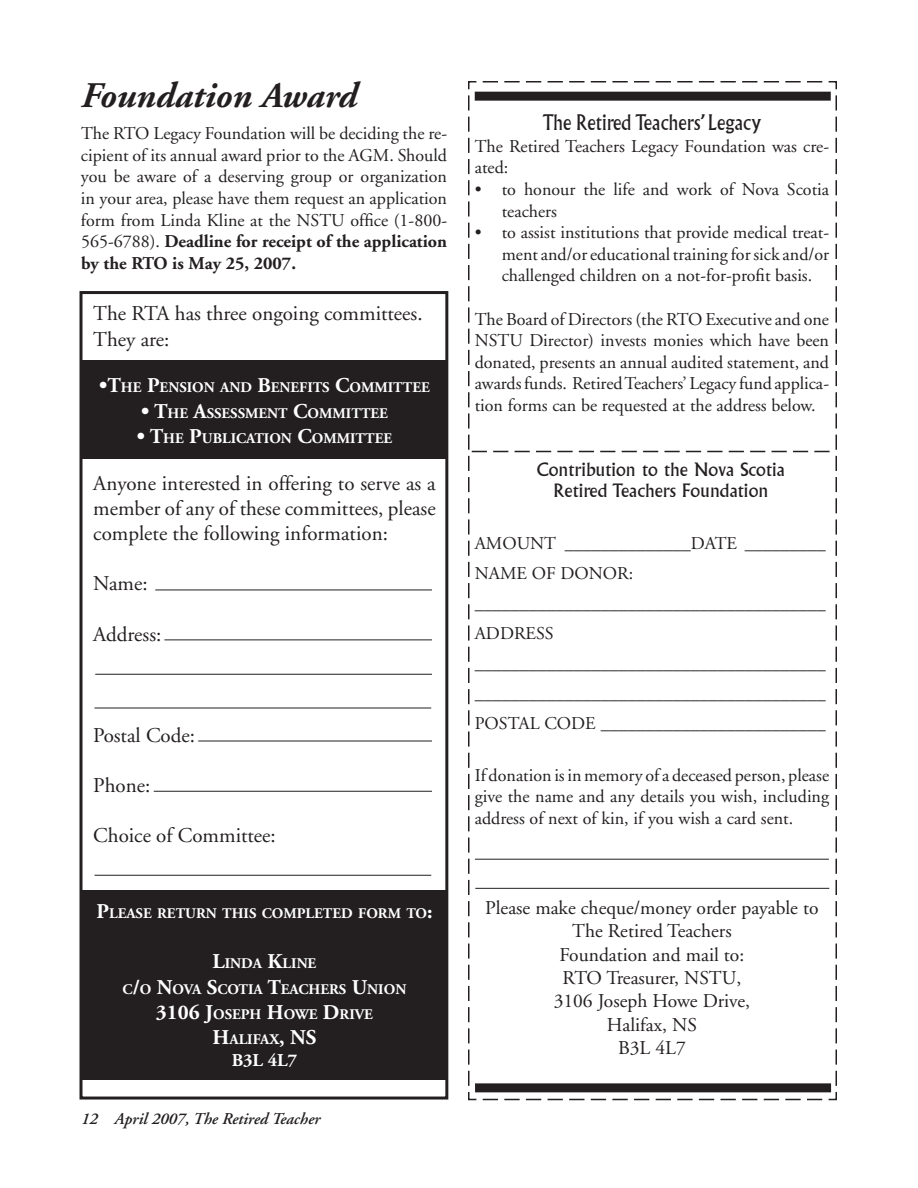
<style>
.page{position:relative;width:918px;height:1188px;background:#fff}
.page>*{position:absolute;margin:0;border:0;box-sizing:border-box;transform-origin:0 0}
.t1{font:italic 700 36px "Adobe Garamond";color:#231f20}
.t2{font:21px/25.2px "Adobe Garamond";color:#231f20}
.t3{font:21px "Albertus";color:#231f20;scale:.88 1}
.t4{font:19.5px/23.4px "Adobe Garamond";color:#231f20;text-align:center}
.t5{font:18px/21.6px "Adobe Garamond";color:#231f20;text-align:justify}
.t6{font:18px/21.6px "Albertus";color:#231f20;text-align:center}
.t7{font:700 18px "Adobe Garamond";color:#fff}
.t8{font:italic 600 16.5px "Adobe Garamond";color:#231f20}
.t9{font:700 14.7px/25.2px "Adobe Garamond";color:#fff;text-align:center}
.s1{font-weight:700}
.s2{font-size:21px}
</style>
<div class="page">
<div style="left:81px;top:890px;width:366px;height:190px;background:#231f20"></div>
<svg style="left:468px;top:81px;width:369px;height:1020px"></svg>
<hr style="left:475px;top:859px;width:354px;height:1px;background:#231f20">
<hr style="left:475px;top:888px;width:354px;height:1px;background:#231f20">
<div style="left:80px;top:291px;width:368px;height:809px;border:3px solid #231f20"></div>
<div style="left:81px;top:361px;width:366px;height:98px;background:#231f20"></div>
<hr style="left:155px;top:590px;width:277px;height:1px;background:#231f20">
<hr style="left:164px;top:640px;width:268px;height:1px;background:#231f20">
<hr style="left:95px;top:674px;width:337px;height:1px;background:#231f20">
<hr style="left:94px;top:708px;width:337px;height:1px;background:#231f20">
<hr style="left:198px;top:741px;width:234px;height:1px;background:#231f20">
<hr style="left:154px;top:791px;width:278px;height:1px;background:#231f20">
<hr style="left:94px;top:875px;width:337px;height:1px;background:#231f20">
<h1 class="t1" style="left:81px;top:76px;width:278px">Foundation Award</h1>
<p class="t5" style="left:81px;top:123px;width:368px">The RTO Legacy Foundation will be deciding the re&shy;cipient of its annual award prior to the AGM. Should you be aware of a deserving group or organization in your area, please have them request an application form from Linda Kline at the NSTU office (1-800- 565-6788). <span class="s1">Deadline for receipt of the application by the RTO is May 25, 2007.</span></p>
<p class="t2" style="left:93px;top:302px;width:331px">The RTA has three ongoing committees.<br>They are:</p>
<p class="t9" style="left:99px;top:375px;width:332px"><span class="s2">•T</span>HE <span class="s2">P</span>ENSION AND <span class="s2">B</span>ENEFITS <span class="s2">C</span>OMMITTEE</p>
<p class="t9" style="left:141px;top:401px;width:248px"><span class="s2">• T</span>HE <span class="s2">A</span>SSESSMENT <span class="s2">C</span>OMMITTEE</p>
<p class="t9" style="left:137px;top:426px;width:257px"><span class="s2">• T</span>HE <span class="s2">P</span>UBLICATION <span class="s2">C</span>OMMITTEE</p>
<p class="t2" style="left:93px;top:471px;width:344px;text-align:justify">Anyone interested in offering to serve as a member of any of these committees, please complete the following information:</p>
<p class="t2" style="left:93px;top:572px;width:56px">Name:</p>
<p class="t2" style="left:93px;top:622px;width:70px">Address:</p>
<p class="t2" style="left:93px;top:723px;width:103px">Postal Code:</p>
<p class="t2" style="left:93px;top:773px;width:59px">Phone:</p>
<p class="t2" style="left:93px;top:824px;width:184px">Choice of Committee:</p>
<p class="t9" style="left:96px;top:901px;width:338px"><span class="s2">P</span>LEASE RETURN THIS COMPLETED FORM TO<span class="s2">:</span></p>
<p class="t9" style="left:123px;top:951px;width:285px"><span class="s2">L</span>INDA <span class="s2">K</span>LINE<br>C<span class="s2">/</span>O <span class="s2">N</span>OVA <span class="s2">S</span>COTIA <span class="s2">T</span>EACHERS <span class="s2">U</span>NION<br><span class="s2">3106 J</span>OSEPH <span class="s2">H</span>OWE <span class="s2">D</span>RIVE<br><span class="s2">H</span>ALIFAX<span class="s2">, NS</span></p>
<p class="t7" style="left:232px;top:1050px;width:67px">B3L 4L7</p>
<p class="t8" style="left:81px;top:1110px;width:241px">12 April 2007, The Retired Teacher</p>
<p class="t3" style="left:542px;top:110px;width:250px">The Retired Teachers’ Legacy</p>
<p class="t5" style="left:475px;top:136px;width:356px">The Retired Teachers Legacy Foundation was cre&shy;ated:</p>
<p class="t5" style="left:502px;top:179px;width:329px;text-indent:-27px">• to honour the life and work of Nova Scotia teachers</p>
<p class="t5" style="left:502px;top:222px;width:329px;text-indent:-27px">• to assist institutions that provide medical treat&shy;ment and/or educational training for sick and/or challenged children on a not-for-profit basis.</p>
<p class="t5" style="left:475px;top:309px;width:356px">The Board of Directors (the RTO Executive and one NSTU Director) invests monies which have been donated, presents an annual audited statement, and awards funds. Retired Teachers’ Legacy fund applica&shy;tion forms can be requested at the address below.</p>
<p class="t6" style="left:537px;top:459px;width:249px">Contribution to the Nova Scotia<br>Retired Teachers Foundation</p>
<p class="t5" style="left:475px;top:529px;width:352px;line-height:30px;text-align:left">AMOUNT ______________DATE _________ NAME OF DONOR: _______________________________________ ADDRESS _______________________________________ _______________________________________ POSTAL CODE _________________________</p>
<p class="t5" style="left:475px;top:765px;width:356px">If donation is in memory of a deceased person, please give the name and any details you wish, including address of next of kin, if you wish a card sent.</p>
<p class="t4" style="left:485px;top:896px;width:335px">Please make cheque/money order payable to<br>The Retired Teachers<br>Foundation and mail to:<br>RTO Treasurer, NSTU,<br>3106 Joseph Howe Drive,<br>Halifax, NS<br>B3L 4L7</p>
</div>
